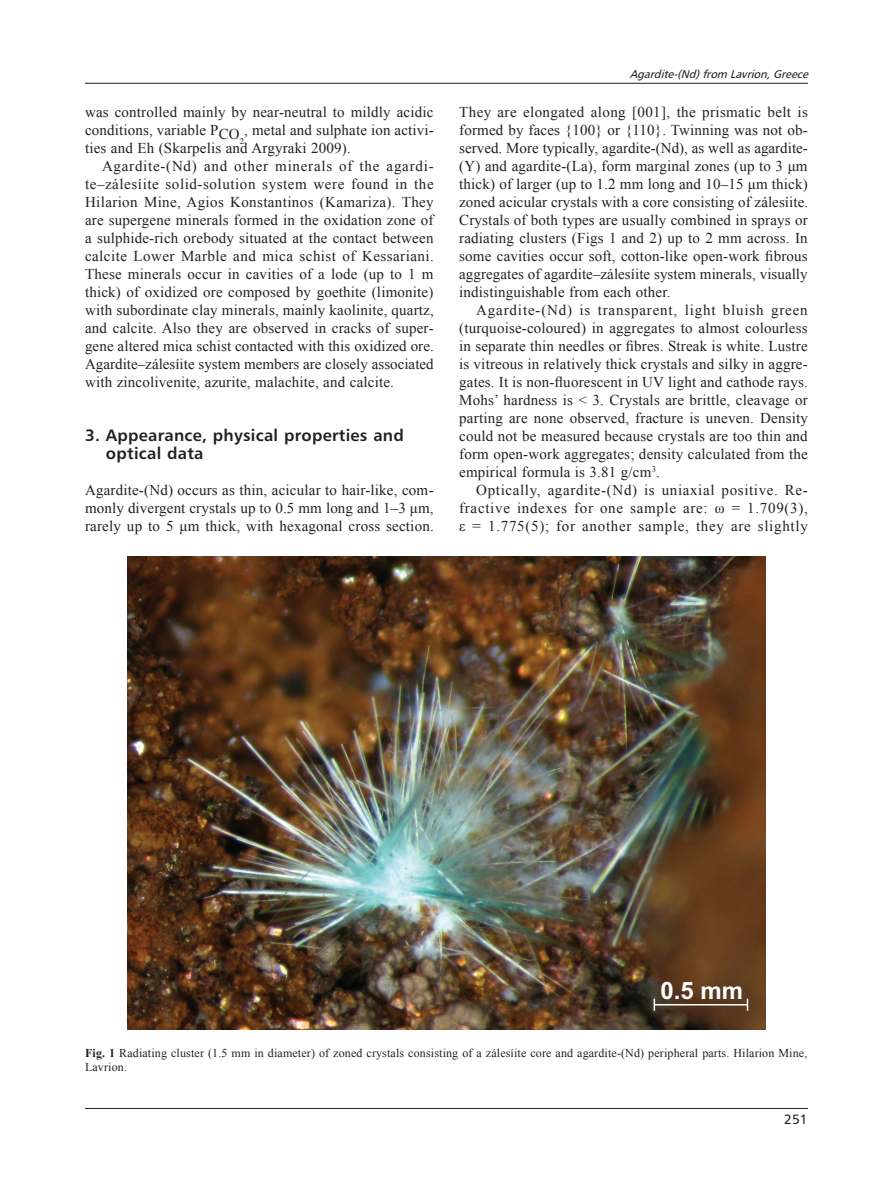
<style>
.page{position:relative;width:893px;height:1191px;background:#fff}
.page>*{position:absolute;margin:0;border:0;box-sizing:border-box;transform-origin:0 0}
.t1{font:700 24px "Arial";color:#fff}
.t2{font:16.5px/18px "Humanist 777 BTCE Bold B";letter-spacing:.015em;color:#231f20}
.t3{font:15px/18px "Times New Roman";letter-spacing:.01em;color:#231f20;text-align:justify}
.t4{font:13.5px "Humanist 777 BTCE Roman B";color:#231f20}
.t5{font:12px/14.4px "Times New Roman";letter-spacing:.01em;color:#231f20}
.t6{font:italic 11.25px "Humanist 777 BTCE Roman B";color:#231f20}
.s1{font-weight:700}
</style>
<div class="page">
<hr style="left:85px;top:83px;width:723px;height:1px;background:#231f20">
<hr style="left:85px;top:1108px;width:723px;height:1px;background:#231f20">
<img style="left:127px;top:556px;width:638px;height:473px">
<hr style="left:654px;top:1004px;width:93px;height:1px;background:#fff">
<svg style="left:747px;top:998px;width:1px;height:12px"></svg>
<p class="t3" style="left:85px;top:102px;width:350px">was controlled mainly by near-neutral to mildly acidic conditions, variable PCO<sub>2</sub>, metal and sulphate ion activi&shy;ties and Eh (Skarpelis and Argyraki 2009).</p>
<p class="t3" style="left:85px;top:156px;width:350px;text-indent:17px">Agardite-(Nd) and other minerals of the agardi&shy;te–zálesíite solid-solution system were found in the Hilarion Mine, Agios Konstantinos (Kamariza). They are supergene minerals formed in the oxidation zone of a sulphide-rich orebody situated at the contact between calcite Lower Marble and mica schist of Kessariani.<br>These minerals occur in cavities of a lode (up to 1 m thick) of oxidized ore composed by goethite (limonite) with subordinate clay minerals, mainly kaolinite, quartz, and calcite. Also they are observed in cracks of super&shy;gene altered mica schist contacted with this oxidized ore.<br>Agardite–zálesíite system members are closely associated with zincolivenite, azurite, malachite, and calcite.</p>
<p class="t2" style="left:106px;top:425px;width:299px;text-indent:-21px">3. Appearance, physical properties and optical data</p>
<p class="t3" style="left:85px;top:480px;width:350px">Agardite-(Nd) occurs as thin, acicular to hair-like, com&shy;monly divergent crystals up to 0.5 mm long and 1–3 μm, rarely up to 5 μm thick, with hexagonal cross section.</p>
<p class="t6" style="left:630px;top:67px;width:183px">Agardite-(Nd)from Lavrion,Greece</p>
<p class="t3" style="left:459px;top:102px;width:350px">They are elongated along [001], the prismatic belt is formed by faces {100} or {110}. Twinning was not ob&shy;served. More typically, agardite-(Nd), as well as agardite-(Y) and agardite-(La), form marginal zones (up to 3 μm thick) of larger (up to 1.2 mm long and 10–15 μm thick) zoned acicular crystals with a core consisting of zálesíite.<br>Crystals of both types are usually combined in sprays or radiating clusters (Figs 1 and 2) up to 2 mm across. In some cavities occur soft, cotton-like open-work fibrous aggregates of agardite–zálesíite system minerals, visually indistinguishable from each other.</p>
<p class="t3" style="left:459px;top:300px;width:350px;text-indent:17px">Agardite-(Nd) is transparent, light bluish green (turquoise-coloured) in aggregates to almost colourless in separate thin needles or fibres. Streak is white. Lustre is vitreous in relatively thick crystals and silky in aggre&shy;gates. It is non-fluorescent in UV light and cathode rays.<br>Mohs’ hardness is &lt; 3. Crystals are brittle, cleavage or parting are none observed, fracture is uneven. Density could not be measured because crystals are too thin and form open-work aggregates; density calculated from the empirical formula is 3.81 g/cm<sup>3</sup>.</p>
<p class="t3" style="left:459px;top:480px;width:350px;text-indent:17px">Optically, agardite-(Nd) is uniaxial positive. Re&shy;fractive indexes for one sample are: ω = 1.709(3), ε = 1.775(5); for another sample, they are slightly</p>
<h1 class="t1" style="left:660px;top:976px;width:84px">0.5 mm</h1>
<p class="t5" style="left:85px;top:1045px;width:724px"><span class="s1">Fig. 1</span> Radiating cluster (1.5 mm in diameter) of zoned crystals consisting of a zálesíite core and agardite-(Nd) peripheral parts. Hilarion Mine,<br>Lavrion.</p>
<p class="t4" style="left:784px;top:1110px;width:25px">251</p>
</div>
